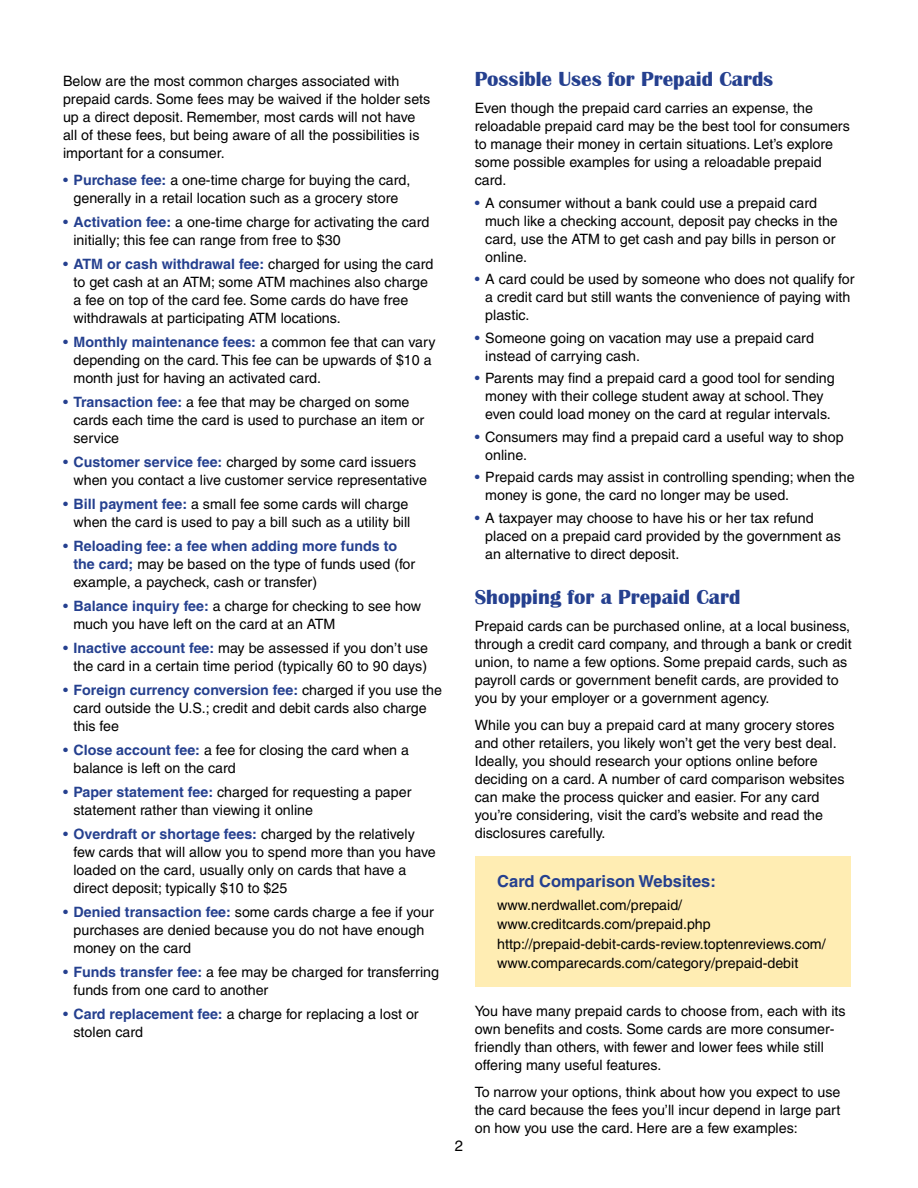
<style>
.page{position:relative;width:918px;height:1188px;background:#fff}
.page>*{position:absolute;margin:0;border:0;box-sizing:border-box;transform-origin:0 0}
.Subhead_1{font:700 21px "Britannic";color:#25408f}
.Subhead_2{font:700 16.5px "Helvetica";color:#25408f}
.t1{font:15px "Helvetica";color:#000}
.Bullets{font:14.25px/18px "Helvetica";color:#000}
.Body_text{font:14.25px/18px "Helvetica";color:#000}
.s1{color:#25408f}
.s2{font-weight:700;color:#25408f}
</style>
<div class="page">
<div style="left:475px;top:856px;width:375px;height:130px;background:#ffedb3"></div>
<p class="Body_text" style="left:63px;top:72px;width:369px">Below are the most common charges associated with prepaid cards. Some fees may be waived if the holder sets up a direct deposit. Remember, most cards will not have all of these fees, but being aware of all the possibilities is important for a consumer.</p>
<p class="Bullets" style="left:63px;top:171px;width:349px;text-align:center"><span class="s1">•</span> <span class="s2">Purchase fee:</span> a one-time charge for buying the card, generally in a retail location such as a grocery store</p>
<p class="Bullets" style="left:74px;top:213px;width:357px;text-indent:-10px"><span class="s1">•</span> <span class="s2">Activation fee:</span> a one-time charge for activating the card initially; this fee can range from free to $30</p>
<p class="Bullets" style="left:74px;top:255px;width:361px;text-indent:-10px"><span class="s1">•</span> <span class="s2">ATM or cash withdrawal fee:</span> charged for using the card to get cash at an ATM; some ATM machines also charge a fee on top of the card fee. Some cards do have free withdrawals at participating ATM locations.</p>
<p class="Bullets" style="left:74px;top:333px;width:363px;text-indent:-10px"><span class="s1">•</span> <span class="s2">Monthly maintenance fees:</span> a common fee that can vary depending on the card. This fee can be upwards of $10 a month just for having an activated card.</p>
<p class="Bullets" style="left:74px;top:393px;width:352px;text-indent:-10px"><span class="s1">•</span> <span class="s2">Transaction fee:</span> a fee that may be charged on some cards each time the card is used to purchase an item or service</p>
<p class="Bullets" style="left:74px;top:453px;width:355px;text-indent:-10px"><span class="s1">•</span> <span class="s2">Customer service fee:</span> charged by some card issuers when you contact a live customer service representative</p>
<p class="Bullets" style="left:63px;top:495px;width:349px;text-align:right"><span class="s1">•</span> <span class="s2">Bill payment fee:</span> a small fee some cards will charge when the card is used to pay a bill such as a utility bill</p>
<p class="Bullets" style="left:74px;top:537px;width:343px;text-indent:-10px"><span class="s1">•</span> <span class="s2">Reloading fee: a fee when adding more funds to the card;</span> may be based on the type of funds used (for example, a paycheck, cash or transfer)</p>
<p class="Bullets" style="left:74px;top:597px;width:349px;text-indent:-10px"><span class="s1">•</span> <span class="s2">Balance inquiry fee:</span> a charge for checking to see how much you have left on the card at an ATM</p>
<p class="Bullets" style="left:63px;top:639px;width:367px;text-align:right"><span class="s1">•</span> <span class="s2">Inactive account fee:</span> may be assessed if you don’t use the card in a certain time period (typically 60 to 90 days)</p>
<p class="Bullets" style="left:74px;top:681px;width:370px;text-indent:-10px"><span class="s1">•</span> <span class="s2">Foreign currency conversion fee:</span> charged if you use the card outside the U.S.; credit and debit cards also charge this fee</p>
<p class="Bullets" style="left:74px;top:741px;width:337px;text-indent:-10px"><span class="s1">•</span> <span class="s2">Close account fee:</span> a fee for closing the card when a balance is left on the card</p>
<p class="Bullets" style="left:74px;top:783px;width:339px;text-indent:-10px"><span class="s1">•</span> <span class="s2">Paper statement fee:</span> charged for requesting a paper statement rather than viewing it online</p>
<p class="Bullets" style="left:74px;top:825px;width:364px;text-indent:-10px"><span class="s1">•</span> <span class="s2">Overdraft or shortage fees:</span> charged by the relatively few cards that will allow you to spend more than you have loaded on the card, usually only on cards that have a direct deposit; typically $10 to $25</p>
<p class="Bullets" style="left:74px;top:903px;width:362px;text-indent:-10px"><span class="s1">•</span> <span class="s2">Denied transaction fee:</span> some cards charge a fee if your purchases are denied because you do not have enough money on the card</p>
<p class="Bullets" style="left:74px;top:963px;width:367px;text-indent:-10px"><span class="s1">•</span> <span class="s2">Funds transfer fee:</span> a fee may be charged for transferring funds from one card to another</p>
<p class="Bullets" style="left:74px;top:1005px;width:347px;text-indent:-10px"><span class="s1">•</span> <span class="s2">Card replacement fee:</span> a charge for replacing a lost or stolen card</p>
<p class="t1" style="left:455px;top:1137px;width:10px">2</p>
<p class="Subhead_1" style="left:475px;top:67px;width:300px">Possible Uses for Prepaid Cards</p>
<p class="Body_text" style="left:475px;top:99px;width:377px">Even though the prepaid card carries an expense, the reloadable prepaid card may be the best tool for consumers to manage their money in certain situations. Let’s explore some possible examples for using a reloadable prepaid card.</p>
<p class="Bullets" style="left:485px;top:194px;width:354px;text-indent:-10px"><span class="s1">•</span> A consumer without a bank could use a prepaid card much like a checking account, deposit pay checks in the card, use the ATM to get cash and pay bills in person or online.</p>
<p class="Bullets" style="left:485px;top:270px;width:371px;text-indent:-10px"><span class="s1">•</span> A card could be used by someone who does not qualify for a credit card but still wants the convenience of paying with plastic.</p>
<p class="Bullets" style="left:485px;top:329px;width:330px;text-indent:-10px"><span class="s1">•</span> Someone going on vacation may use a prepaid card instead of carrying cash.</p>
<p class="Bullets" style="left:475px;top:369px;width:361px;text-align:center"><span class="s1">•</span> Parents may find a prepaid card a good tool for sending money with their college student away at school. They even could load money on the card at regular intervals.</p>
<p class="Bullets" style="left:485px;top:428px;width:360px;text-indent:-10px"><span class="s1">•</span> Consumers may find a prepaid card a useful way to shop online.</p>
<p class="Bullets" style="left:485px;top:468px;width:371px;text-indent:-10px"><span class="s1">•</span> Prepaid cards may assist in controlling spending; when the money is gone, the card no longer may be used.</p>
<p class="Bullets" style="left:485px;top:509px;width:357px;text-indent:-10px"><span class="s1">•</span> A taxpayer may choose to have his or her tax refund placed on a prepaid card provided by the government as an alternative to direct deposit.</p>
<p class="Subhead_1" style="left:475px;top:585px;width:267px">Shopping for a Prepaid Card</p>
<p class="Body_text" style="left:475px;top:617px;width:378px">Prepaid cards can be purchased online, at a local business, through a credit card company, and through a bank or credit union, to name a few options. Some prepaid cards, such as payroll cards or government benefit cards, are provided to you by your employer or a government agency.</p>
<p class="Body_text" style="left:475px;top:716px;width:371px">While you can buy a prepaid card at many grocery stores and other retailers, you likely won’t get the very best deal.<br>Ideally, you should research your options online before deciding on a card. A number of card comparison websites can make the process quicker and easier. For any card you’re considering, visit the card’s website and read the disclosures carefully.</p>
<p class="Subhead_2" style="left:497px;top:871px;width:220px">Card Comparison Websites:</p>
<p class="Body_text" style="left:497px;top:896px;width:187px">www.nerdwallet.com/prepaid/</p>
<p class="Body_text" style="left:497px;top:915px;width:215px">www.creditcards.com/prepaid.php</p>
<p class="Body_text" style="left:497px;top:935px;width:330px">http://prepaid-debit-cards-review.toptenreviews.com/</p>
<p class="Body_text" style="left:497px;top:954px;width:303px">www.comparecards.com/category/prepaid-debit</p>
<p class="Body_text" style="left:475px;top:1002px;width:372px">You have many prepaid cards to choose from, each with its own benefits and costs. Some cards are more consumer&shy;friendly than others, with fewer and lower fees while still offering many useful features.</p>
<p class="Body_text" style="left:475px;top:1083px;width:367px;text-align:justify">To narrow your options, think about how you expect to use the card because the fees you’ll incur depend in large part on how you use the card. Here are a few examples:</p>
</div>
